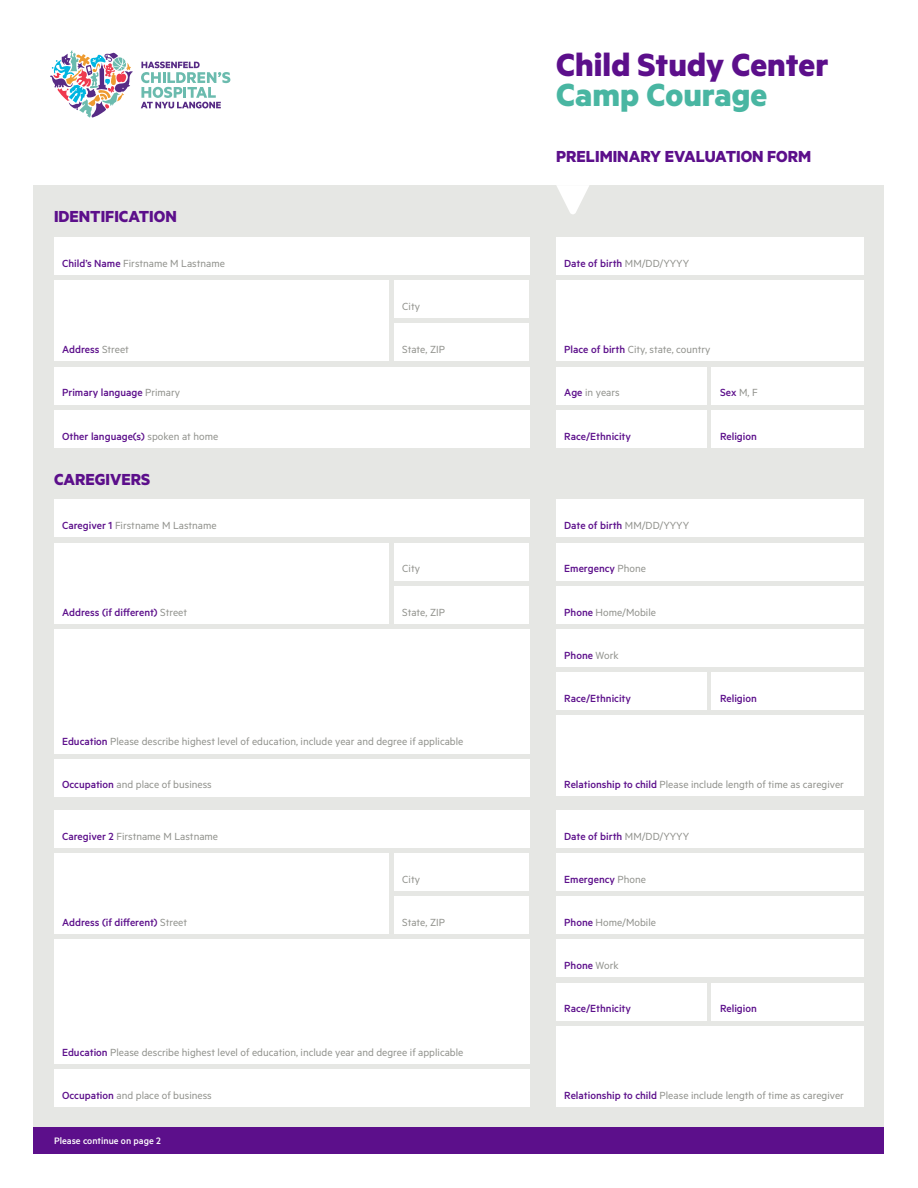
<style>
.page{position:relative;width:918px;height:1188px;background:#fff}
.page>*{position:absolute;margin:0;border:0;box-sizing:border-box;transform-origin:0 0}
.t1{font:700 36px "Metric";color:#5c0f8b}
.t2{font:700 36px "Metric";color:#49b6a2}
.t3{font:700 18px "Metric";color:#5c0f8b}
.t4{font:11.7px "Metric";color:#92938e}
.t5{font:500 11.7px "Metric";color:#5c0f8b}
.t6{font:500 10.5px "Metric";color:#fff}
.s1{font-weight:500;color:#5c0f8b}
.s2{font-weight:400;color:#92938e}
</style>
<div class="page">
<div style="left:34px;top:185px;width:850px;height:942px;background:#e6e7e4"></div>
<svg style="left:556px;top:185px;width:33px;height:29px"></svg>
<div style="left:34px;top:1127px;width:850px;height:27px;background:#5c0f8b"></div>
<svg style="left:141px;top:62px;width:89px;height:46px"></svg>
<svg style="left:50px;top:50px;width:83px;height:68px"></svg>
<div style="left:54px;top:237px;width:475px;height:38px;background:#fff"></div>
<div style="left:556px;top:237px;width:308px;height:38px;background:#fff"></div>
<div style="left:556px;top:500px;width:308px;height:37px;background:#fff"></div>
<div style="left:556px;top:810px;width:308px;height:38px;background:#fff"></div>
<div style="left:556px;top:367px;width:151px;height:37px;background:#fff"></div>
<div style="left:54px;top:280px;width:335px;height:81px;background:#fff"></div>
<div style="left:54px;top:543px;width:335px;height:81px;background:#fff"></div>
<div style="left:54px;top:853px;width:335px;height:81px;background:#fff"></div>
<div style="left:556px;top:280px;width:308px;height:81px;background:#fff"></div>
<div style="left:394px;top:280px;width:135px;height:38px;background:#fff"></div>
<div style="left:394px;top:543px;width:135px;height:37px;background:#fff"></div>
<div style="left:394px;top:853px;width:135px;height:38px;background:#fff"></div>
<div style="left:712px;top:367px;width:152px;height:37px;background:#fff"></div>
<div style="left:556px;top:410px;width:151px;height:38px;background:#fff"></div>
<div style="left:54px;top:367px;width:475px;height:37px;background:#fff"></div>
<div style="left:54px;top:410px;width:475px;height:38px;background:#fff"></div>
<div style="left:394px;top:323px;width:135px;height:38px;background:#fff"></div>
<div style="left:394px;top:586px;width:135px;height:38px;background:#fff"></div>
<div style="left:394px;top:896px;width:135px;height:38px;background:#fff"></div>
<div style="left:712px;top:410px;width:152px;height:38px;background:#fff"></div>
<div style="left:54px;top:500px;width:475px;height:37px;background:#fff"></div>
<div style="left:54px;top:810px;width:475px;height:38px;background:#fff"></div>
<div style="left:556px;top:543px;width:308px;height:37px;background:#fff"></div>
<div style="left:556px;top:853px;width:308px;height:38px;background:#fff"></div>
<div style="left:556px;top:586px;width:308px;height:38px;background:#fff"></div>
<div style="left:556px;top:896px;width:308px;height:38px;background:#fff"></div>
<div style="left:556px;top:629px;width:308px;height:38px;background:#fff"></div>
<div style="left:556px;top:940px;width:308px;height:37px;background:#fff"></div>
<div style="left:556px;top:716px;width:308px;height:80px;background:#fff"></div>
<div style="left:556px;top:1026px;width:308px;height:81px;background:#fff"></div>
<div style="left:54px;top:759px;width:475px;height:37px;background:#fff"></div>
<div style="left:54px;top:1069px;width:475px;height:38px;background:#fff"></div>
<div style="left:54px;top:629px;width:475px;height:124px;background:#fff"></div>
<div style="left:54px;top:940px;width:475px;height:124px;background:#fff"></div>
<div style="left:556px;top:672px;width:151px;height:38px;background:#fff"></div>
<div style="left:556px;top:983px;width:151px;height:38px;background:#fff"></div>
<div style="left:712px;top:672px;width:152px;height:38px;background:#fff"></div>
<div style="left:712px;top:983px;width:152px;height:38px;background:#fff"></div>
<h2 class="t3" style="left:54px;top:206px;width:124px">IDENTIFICATION</h2>
<h1 class="t1" style="left:556px;top:43px;width:274px">Child Study Center</h1>
<h1 class="t2" style="left:556px;top:73px;width:213px">Camp Courage</h1>
<h2 class="t3" style="left:556px;top:145px;width:257px">PRELIMINARY EVALUATION FORM</h2>
<p class="t4" style="left:62px;top:256px;width:164px"><span class="s1">Child’s Name</span> Firstname M Lastname</p>
<p class="t5" style="left:564px;top:256px;width:126px">Date of birth <span class="s2">MM/DD/YYYY</span></p>
<p class="t4" style="left:402px;top:299px;width:19px">City</p>
<p class="t5" style="left:62px;top:343px;width:68px">Address <span class="s2">Street</span></p>
<p class="t4" style="left:402px;top:343px;width:44px">State, ZIP</p>
<p class="t4" style="left:564px;top:343px;width:148px"><span class="s1">Place of birth</span> City, state, country</p>
<p class="t5" style="left:62px;top:386px;width:120px">Primary language <span class="s2">Primary</span></p>
<p class="t5" style="left:62px;top:429px;width:158px">Other language(s) <span class="s2">spoken at home</span></p>
<p class="t4" style="left:564px;top:386px;width:57px"><span class="s1">Age</span> in years</p>
<p class="t5" style="left:564px;top:429px;width:68px">Race/Ethnicity</p>
<p class="t5" style="left:720px;top:386px;width:39px">Sex <span class="s2">M, F</span></p>
<p class="t5" style="left:720px;top:429px;width:38px">Religion</p>
<h2 class="t3" style="left:54px;top:468px;width:98px">CAREGIVERS</h2>
<p class="t4" style="left:62px;top:519px;width:156px"><span class="s1">Caregiver 1</span> Firstname M Lastname</p>
<p class="t5" style="left:564px;top:519px;width:126px">Date of birth <span class="s2">MM/DD/YYYY</span></p>
<p class="t4" style="left:402px;top:562px;width:19px">City</p>
<p class="t5" style="left:564px;top:562px;width:83px">Emergency <span class="s2">Phone</span></p>
<p class="t5" style="left:62px;top:605px;width:127px">Address (if different) <span class="s2">Street</span></p>
<p class="t4" style="left:402px;top:605px;width:44px">State, ZIP</p>
<p class="t4" style="left:564px;top:605px;width:93px"><span class="s1">Phone</span> Home/Mobile</p>
<p class="t5" style="left:564px;top:648px;width:56px">Phone <span class="s2">Work</span></p>
<p class="t5" style="left:564px;top:692px;width:68px">Race/Ethnicity</p>
<p class="t5" style="left:720px;top:692px;width:38px">Religion</p>
<p class="t4" style="left:62px;top:735px;width:403px"><span class="s1">Education</span> Please describe highest level of education, include year and degree if applicable</p>
<p class="t4" style="left:62px;top:778px;width:151px"><span class="s1">Occupation</span> and place of business</p>
<p class="t4" style="left:564px;top:778px;width:281px"><span class="s1">Relationship to child</span> Please include length of time as caregiver</p>
<p class="t4" style="left:62px;top:829px;width:158px"><span class="s1">Caregiver 2</span> Firstname M Lastname</p>
<p class="t5" style="left:564px;top:829px;width:126px">Date of birth <span class="s2">MM/DD/YYYY</span></p>
<p class="t4" style="left:402px;top:872px;width:19px">City</p>
<p class="t5" style="left:564px;top:872px;width:83px">Emergency <span class="s2">Phone</span></p>
<p class="t5" style="left:62px;top:916px;width:127px">Address (if different) <span class="s2">Street</span></p>
<p class="t4" style="left:402px;top:916px;width:44px">State, ZIP</p>
<p class="t4" style="left:564px;top:916px;width:93px"><span class="s1">Phone</span> Home/Mobile</p>
<p class="t5" style="left:564px;top:959px;width:56px">Phone <span class="s2">Work</span></p>
<p class="t5" style="left:564px;top:1002px;width:68px">Race/Ethnicity</p>
<p class="t5" style="left:720px;top:1002px;width:38px">Religion</p>
<p class="t4" style="left:62px;top:1045px;width:403px"><span class="s1">Education</span> Please describe highest level of education, include year and degree if applicable</p>
<p class="t4" style="left:62px;top:1088px;width:151px"><span class="s1">Occupation</span> and place of business</p>
<p class="t4" style="left:564px;top:1088px;width:281px"><span class="s1">Relationship to child</span> Please include length of time as caregiver</p>
<p class="t6" style="left:54px;top:1135px;width:108px">Please continue on page 2</p>
</div>
